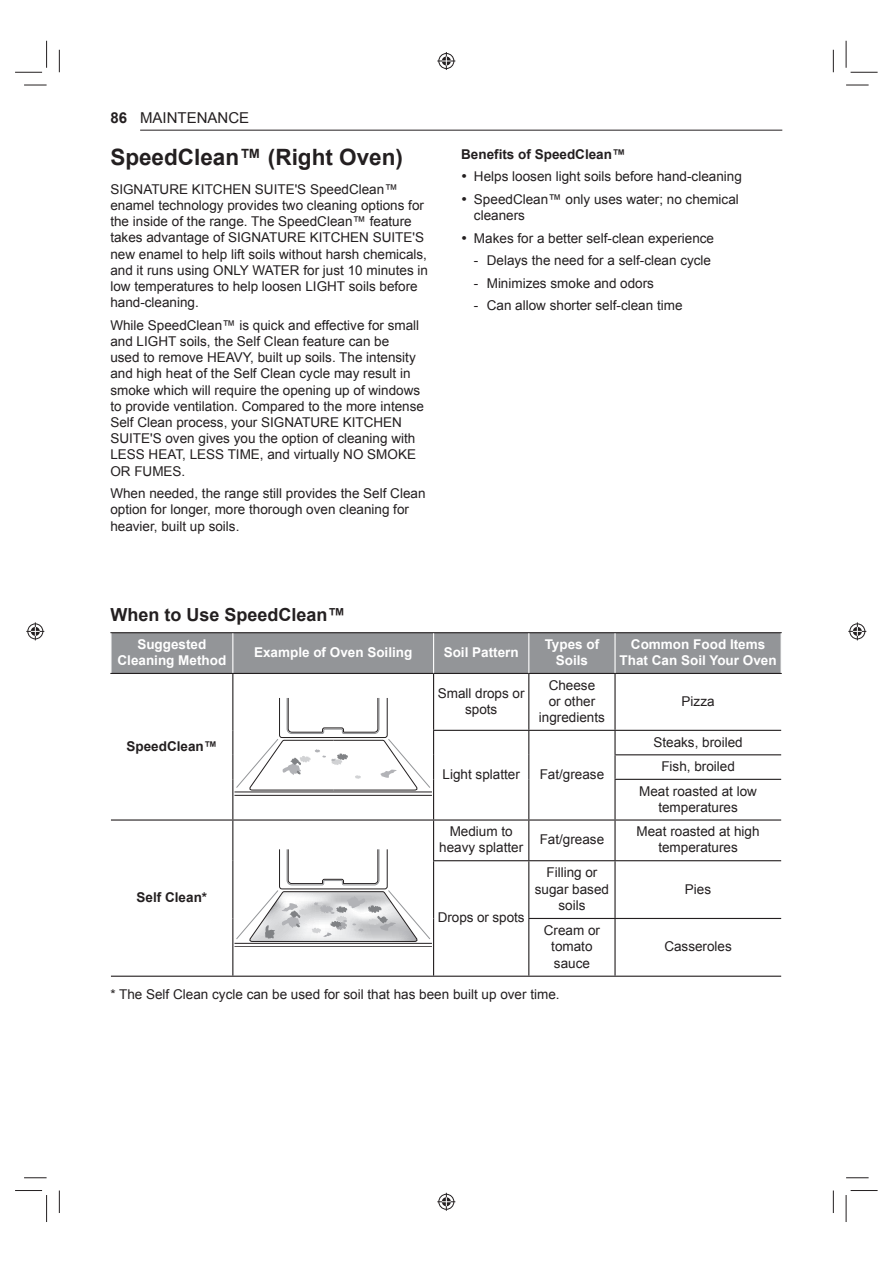
<style>
.page{position:relative;width:893px;height:1263px;background:#fff}
.page>*{position:absolute;margin:0;border:0;box-sizing:border-box;transform-origin:0 0}
.t1{font:700 22.5px "Arial";color:#231f20}
.t2{font:700 18px "Arial";color:#231f20}
.t3{font:15px "Arial";color:#231f20}
.t4{font:13.5px/16.2px "Arial";color:#231f20;text-align:center}
.t5{font:700 13.5px/16.2px "Arial";color:#fff;text-align:center}
.t6{font:700 13.5px "Arial";color:#231f20}
.s1{font-weight:700}
</style>
<div class="page">
<hr style="left:140px;top:130px;width:642px;height:1px;background:#231f20">
<div style="left:111px;top:633px;width:669px;height:40px;background:#939598"></div>
<hr style="left:110px;top:632px;width:672px;height:1px;background:#231f20">
<hr style="left:110px;top:673px;width:324px;height:1px;background:#231f20">
<hr style="left:232px;top:674px;width:1px;height:56px;background:#231f20">
<hr style="left:434px;top:673px;width:95px;height:1px;background:#231f20">
<hr style="left:433px;top:674px;width:1px;height:56px;background:#231f20">
<hr style="left:529px;top:673px;width:86px;height:1px;background:#231f20">
<hr style="left:528px;top:674px;width:1px;height:56px;background:#231f20">
<hr style="left:615px;top:673px;width:167px;height:1px;background:#231f20">
<hr style="left:614px;top:674px;width:1px;height:56px;background:#231f20">
<svg style="left:528px;top:731px;width:1px;height:48px"></svg>
<svg style="left:614px;top:731px;width:1px;height:48px"></svg>
<hr style="left:232px;top:779px;width:1px;height:40px;background:#231f20">
<hr style="left:433px;top:779px;width:1px;height:40px;background:#231f20">
<hr style="left:528px;top:779px;width:1px;height:40px;background:#231f20">
<hr style="left:614px;top:780px;width:1px;height:39px;background:#231f20">
<hr style="left:232px;top:821px;width:1px;height:40px;background:#231f20">
<hr style="left:433px;top:821px;width:1px;height:39px;background:#231f20">
<hr style="left:528px;top:821px;width:1px;height:39px;background:#231f20">
<hr style="left:614px;top:821px;width:1px;height:39px;background:#231f20">
<hr style="left:232px;top:861px;width:1px;height:57px;background:#231f20">
<hr style="left:433px;top:861px;width:1px;height:57px;background:#231f20">
<hr style="left:528px;top:861px;width:1px;height:57px;background:#231f20">
<hr style="left:614px;top:861px;width:1px;height:57px;background:#231f20">
<hr style="left:232px;top:918px;width:1px;height:58px;background:#231f20">
<hr style="left:433px;top:918px;width:1px;height:58px;background:#231f20">
<hr style="left:528px;top:919px;width:1px;height:57px;background:#231f20">
<hr style="left:614px;top:919px;width:1px;height:57px;background:#231f20">
<hr style="left:232px;top:633px;width:1px;height:40px;background:#fff">
<hr style="left:433px;top:633px;width:1px;height:40px;background:#fff">
<hr style="left:528px;top:633px;width:1px;height:40px;background:#fff">
<hr style="left:614px;top:633px;width:1px;height:40px;background:#fff">
<hr style="left:433px;top:730px;width:348px;height:1px;background:#231f20">
<hr style="left:614px;top:754px;width:167px;height:1px;background:#231f20">
<hr style="left:614px;top:779px;width:167px;height:1px;background:#231f20">
<hr style="left:111px;top:819px;width:670px;height:2px;background:#231f20">
<hr style="left:433px;top:860px;width:348px;height:1px;background:#231f20">
<hr style="left:528px;top:918px;width:253px;height:1px;background:#231f20">
<hr style="left:111px;top:976px;width:670px;height:1px;background:#231f20">
<hr style="left:234px;top:792px;width:198px;height:1px;background:#231f20">
<hr style="left:234px;top:795px;width:198px;height:1px;background:#231f20">
<svg style="left:232px;top:698px;width:202px;height:92px"></svg>
<hr style="left:234px;top:943px;width:198px;height:1px;background:#231f20">
<hr style="left:234px;top:946px;width:198px;height:1px;background:#231f20">
<svg style="left:236px;top:849px;width:194px;height:93px"></svg>
<svg style="left:24px;top:85px;width:23px;height:1px"></svg>
<svg style="left:846px;top:85px;width:22px;height:1px"></svg>
<svg style="left:24px;top:1178px;width:23px;height:1px"></svg>
<svg style="left:846px;top:1178px;width:22px;height:1px"></svg>
<svg style="left:59px;top:50px;width:1px;height:22px"></svg>
<svg style="left:59px;top:1191px;width:1px;height:22px"></svg>
<svg style="left:833px;top:50px;width:1px;height:22px"></svg>
<svg style="left:833px;top:1191px;width:1px;height:22px"></svg>
<svg style="left:15px;top:41px;width:32px;height:32px"></svg>
<svg style="left:15px;top:1190px;width:32px;height:32px"></svg>
<svg style="left:846px;top:41px;width:31px;height:32px"></svg>
<svg style="left:846px;top:1190px;width:31px;height:32px"></svg>
<svg style="left:437px;top:52px;width:18px;height:18px"></svg>
<svg style="left:437px;top:1193px;width:18px;height:18px"></svg>
<svg style="left:26px;top:622px;width:18px;height:18px"></svg>
<svg style="left:848px;top:622px;width:18px;height:18px"></svg>
<p class="t3" style="left:110px;top:110px;width:140px"><span class="s1">86</span> MAINTENANCE</p>
<h1 class="t1" style="left:110px;top:145px;width:294px">SpeedClean™ (Right Oven)</h1>
<p class="t4" style="left:110px;top:181px;width:319px;text-align:left">SIGNATURE KITCHEN SUITE'S SpeedClean™ enamel technology provides two cleaning options for the inside of the range. The SpeedClean™ feature takes advantage of SIGNATURE KITCHEN SUITE'S new enamel to help lift soils without harsh chemicals, and it runs using ONLY WATER for just 10 minutes in low temperatures to help loosen LIGHT soils before hand-cleaning.</p>
<p class="t4" style="left:110px;top:317px;width:315px;text-align:left">While SpeedClean™ is quick and effective for small and LIGHT soils, the Self Clean feature can be<br>used to remove HEAVY, built up soils. The intensity and high heat of the Self Clean cycle may result in smoke which will require the opening up of windows to provide ventilation. Compared to the more intense Self Clean process, your SIGNATURE KITCHEN SUITE'S oven gives you the option of cleaning with LESS HEAT, LESS TIME, and virtually NO SMOKE OR FUMES.</p>
<p class="t4" style="left:110px;top:485px;width:317px;text-align:left">When needed, the range still provides the Self Clean option for longer, more thorough oven cleaning for heavier, built up soils.</p>
<p class="t6" style="left:461px;top:146px;width:166px">Benefits of SpeedClean™</p>
<p class="t4" style="left:474px;top:165px;width:269px;line-height:22.5px;text-align:left">Helps loosen light soils before hand-cleaning<br>SpeedClean™ only uses water; no chemical</p>
<p class="t4" style="left:474px;top:204px;width:242px;line-height:22.5px;text-align:left">cleaners<br>Makes for a better self-clean experience</p>
<p class="t4" style="left:474px;top:252px;width:239px">- Delays the need for a self-clean cycle</p>
<p class="t4" style="left:474px;top:275px;width:182px">- Minimizes smoke and odors</p>
<p class="t4" style="left:474px;top:297px;width:210px">- Can allow shorter self-clean time</p>
<h2 class="t2" style="left:110px;top:605px;width:237px">When to Use SpeedClean™</h2>
<p class="t5" style="left:117px;top:636px;width:110px">Suggested<br>Cleaning Method</p>
<p class="t5" style="left:254px;top:644px;width:160px">Example of Oven Soiling</p>
<p class="t5" style="left:444px;top:644px;width:77px">Soil Pattern</p>
<p class="t5" style="left:545px;top:636px;width:56px">Types of<br>Soils</p>
<p class="t5" style="left:619px;top:636px;width:159px">Common Food Items<br>That Can Soil Your Oven</p>
<p class="t6" style="left:126px;top:738px;width:92px">SpeedClean™</p>
<p class="t6" style="left:137px;top:890px;width:72px">Self Clean*</p>
<p class="t4" style="left:438px;top:685px;width:88px">Small drops or spots</p>
<p class="t4" style="left:539px;top:677px;width:68px">Cheese<br>or other ingredients</p>
<p class="t4" style="left:442px;top:766px;width:79px">Light splatter</p>
<p class="t4" style="left:540px;top:766px;width:66px">Fat/grease</p>
<p class="t4" style="left:681px;top:693px;width:35px">Pizza</p>
<p class="t4" style="left:639px;top:730px;width:119px;line-height:24.5px">Steaks, broiled<br>Fish, broiled<br>Meat roasted at low</p>
<p class="t4" style="left:658px;top:799px;width:81px">temperatures</p>
<p class="t4" style="left:439px;top:823px;width:86px">Medium to heavy splatter</p>
<p class="t4" style="left:540px;top:832px;width:66px">Fat/grease</p>
<p class="t4" style="left:636px;top:823px;width:125px">Meat roasted at high temperatures</p>
<p class="t4" style="left:438px;top:910px;width:88px">Drops or spots</p>
<p class="t4" style="left:535px;top:865px;width:76px">Filling or sugar based soils</p>
<p class="t4" style="left:544px;top:922px;width:58px">Cream or tomato sauce</p>
<p class="t4" style="left:685px;top:881px;width:28px">Pies</p>
<p class="t4" style="left:664px;top:939px;width:69px">Casseroles</p>
<p class="t4" style="left:110px;top:986px;width:451px">* The Self Clean cycle can be used for soil that has been built up over time.</p>
</div>
